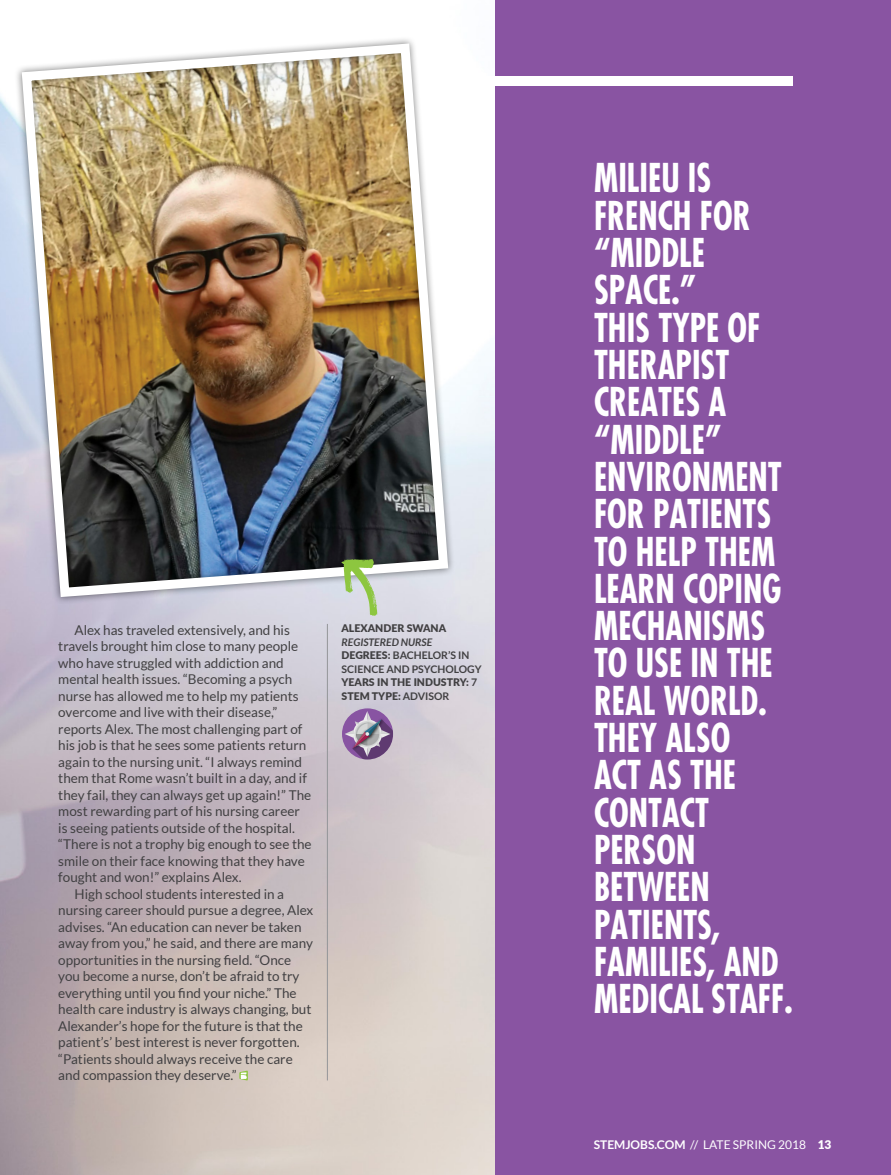
<style>
.page{position:relative;width:891px;height:1175px;background:#fff}
.page>*{position:absolute;margin:0;border:0;box-sizing:border-box;transform-origin:0 0}
.t1{font:700 condensed 38.7px/37.3px "Futura";color:#fff;scale:.87 1}
.t2{font:13.5px "Lato";color:#414042}
.t3{font:12px "Lato";color:#fff}
.t4{font:700 10.5px/13.5px "Lato";color:#414042}
.t5{font:900 10.5px "Lato";color:#414042}
.s1{font-style:italic}
.s2{font-weight:900}
.s3{font-weight:700}
</style>
<div class="page">
<img style="left:0;top:0;width:496px;height:1174px">
<div style="left:496px;top:0;width:395px;height:1174px;background:#8954a2"></div>
<svg style="left:342px;top:708px;width:51px;height:51px"></svg>
<svg style="left:345px;top:711px;width:48px;height:48px;background:#987fa4"></svg>
<svg style="left:239px;top:1070px;width:9px;height:10px"></svg>
<div style="left:14px;top:36px;width:442px;height:568px;background:#000;opacity:.51"></div>
<img style="left:17px;top:39px;width:436px;height:563px">
<svg style="left:342px;top:559px;width:35px;height:57px;background:#b8cfa2"></svg>
<div style="left:472px;top:76px;width:321px;height:10px;background:#fff"></div>
<hr style="left:327px;top:624px;width:1px;height:456px;background:#939598">
<p class="t2" style="left:75px;top:622px;width:217px">Alex has traveled extensively, and his</p>
<p class="t2" style="left:58px;top:639px;width:241px">travels brought him close to many people</p>
<p class="t2" style="left:58px;top:655px;width:227px">who have struggled with addiction and</p>
<p class="t2" style="left:58px;top:672px;width:236px">mental health issues. “Becoming a psych</p>
<p class="t2" style="left:58px;top:688px;width:242px">nurse has allowed me to help my patients</p>
<p class="t2" style="left:58px;top:705px;width:220px">overcome and live with their disease,”</p>
<p class="t2" style="left:58px;top:721px;width:246px">reports Alex. The most challenging part of</p>
<p class="t2" style="left:58px;top:738px;width:250px">his job is that he sees some patients return</p>
<p class="t2" style="left:58px;top:754px;width:245px">again to the nursing unit. “I always remind</p>
<p class="t2" style="left:58px;top:771px;width:250px">them that Rome wasn’t built in a day, and if</p>
<p class="t2" style="left:58px;top:787px;width:255px">they fail, they can always get up again!” The</p>
<p class="t2" style="left:58px;top:804px;width:243px">most rewarding part of his nursing career</p>
<p class="t2" style="left:58px;top:820px;width:238px">is seeing patients outside of the hospital.</p>
<p class="t2" style="left:58px;top:837px;width:255px">“There is not a trophy big enough to see the</p>
<p class="t2" style="left:58px;top:853px;width:248px">smile on their face knowing that they have</p>
<p class="t2" style="left:58px;top:870px;width:185px">fought and won!” explains Alex.</p>
<p class="t2" style="left:75px;top:886px;width:211px">High school students interested in a</p>
<p class="t2" style="left:58px;top:903px;width:256px">nursing career should pursue a degree, Alex</p>
<p class="t2" style="left:58px;top:919px;width:245px">advises. “An education can never be taken</p>
<p class="t2" style="left:58px;top:936px;width:256px">away from you,” he said, and there are many</p>
<p class="t2" style="left:58px;top:952px;width:234px">opportunities in the nursing field. “Once</p>
<p class="t2" style="left:58px;top:969px;width:243px">you become a nurse, don’t be afraid to try</p>
<p class="t2" style="left:58px;top:985px;width:240px">everything until you find your niche.” The</p>
<p class="t2" style="left:58px;top:1002px;width:255px">health care industry is always changing, but</p>
<p class="t2" style="left:58px;top:1018px;width:246px">Alexander’s hope for the future is that the</p>
<p class="t2" style="left:58px;top:1035px;width:243px">patient’s’ best interest is never forgotten.</p>
<p class="t2" style="left:58px;top:1051px;width:236px">“Patients should always receive the care</p>
<p class="t2" style="left:58px;top:1068px;width:180px">and compassion they deserve.”</p>
<p class="t5" style="left:342px;top:620px;width:106px">ALEXANDER SWANA</p>
<p class="t4" style="left:342px;top:635px;width:142px"><span class="s1">REGISTERED NURSE<br></span><span class="s2">DEGREES:</span> BACHELOR’S IN<br>SCIENCE AND PSYCHOLOGY<br><span class="s2">YEARS IN THE INDUSTRY:</span> 7<br><span class="s2">STEM TYPE:</span> ADVISOR</p>
<p class="t1" style="left:594px;top:159px;width:230px">MILIEU IS<br>FRENCH FOR “MIDDLE<br>SPACE.”<br>THIS TYPE OF<br>THERAPIST<br>CREATES A “MIDDLE”<br>ENVIRONMENT<br>FOR PATIENTS<br>TO HELP THEM<br>LEARN COPING<br>MECHANISMS<br>TO USE IN THE<br>REAL WORLD.<br>THEY ALSO<br>ACT AS THE<br>CONTACT<br>PERSON<br>BETWEEN<br>PATIENTS,<br>FAMILIES, AND<br>MEDICAL STAFF.</p>
<p class="t3" style="left:594px;top:1138px;width:239px"><span class="s3">STEMJOBS.COM</span> // LATE SPRING 2018 <span class="s2">13</span></p>
</div>
